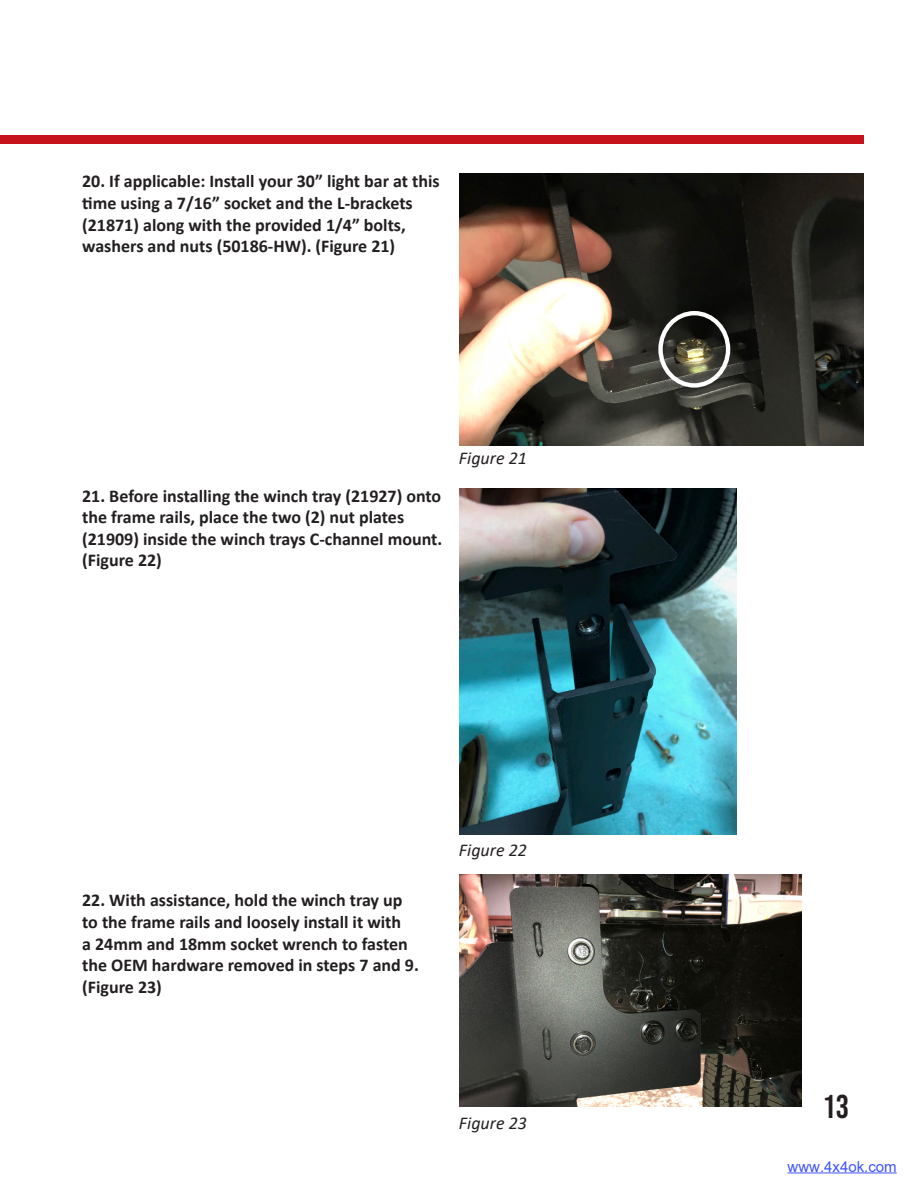
<style>
.page{position:relative;width:918px;height:1188px;background:#fff}
.page>*{position:absolute;margin:0;border:0;box-sizing:border-box;transform-origin:0 0}
.t1{font:33px "Bebas Neue";color:#231f20}
.t2{font:700 18px/21.6px "Calibri";color:#231f20}
.t3{font:italic 18px "Calibri";color:#231f20}
.t4{font:15px "Arial";color:#4054ff}
</style>
<div class="page">
<div style="left:0;top:135px;width:864px;height:9px;background:#c6131b"></div>
<img style="left:459px;top:174px;width:405px;height:271px">
<div style="left:658px;top:311px;width:72px;height:77px;border:4px solid #fff;border-radius:50%"></div>
<img style="left:459px;top:488px;width:278px;height:346px">
<img style="left:459px;top:874px;width:343px;height:233px">
<hr style="left:788px;top:1173px;width:109px;height:1px;background:#4054ff">
<p class="t2" style="left:82px;top:170px;width:359px">20. If applicable: Install your 30” light bar at this time using a 7/16” socket and the L-brackets (21871) along with the provided 1/4” bolts, washers and nuts (50186-HW). (Figure 21)</p>
<p class="t2" style="left:82px;top:485px;width:362px">21. Before installing the winch tray (21927) onto the frame rails, place the two (2) nut plates (21909) inside the winch trays C-channel mount. (Figure 22)</p>
<p class="t3" style="left:459px;top:445px;width:69px">Figure 21</p>
<p class="t2" style="left:82px;top:889px;width:338px">22. With assistance, hold the winch tray up to the frame rails and loosely install it with<br>a 24mm and 18mm socket wrench to fasten the OEM hardware removed in steps 7 and 9. (Figure 23)</p>
<p class="t3" style="left:459px;top:837px;width:69px">Figure 22</p>
<p class="t3" style="left:459px;top:1111px;width:69px">Figure 23</p>
<h1 class="t1" style="left:823px;top:1088px;width:28px">13</h1>
<p class="t4" style="left:788px;top:1156px;width:111px">www.4x4ok.com</p>
</div>
